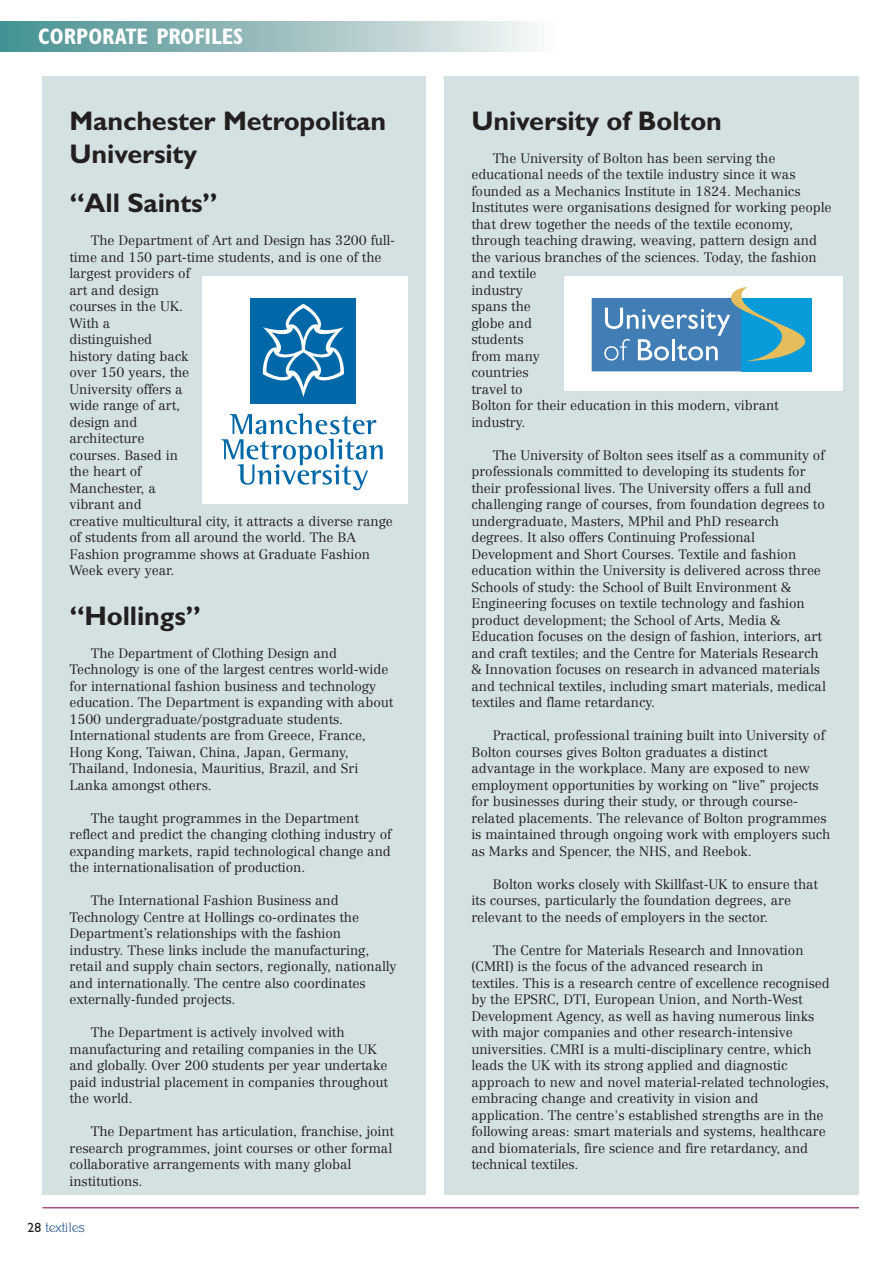
<style>
.page{position:relative;width:893px;height:1263px;background:#fff}
.page>*{position:absolute;margin:0;border:0;box-sizing:border-box;transform-origin:0 0}
.t1{font:700 27px/33px "Gill Sans";letter-spacing:-.005em;color:#231f20}
.t2{font:700 condensed 22.5px "Gill Sans";color:#fff}
.t3{font:300 13.5px/16.5px "Centennial LT";letter-spacing:-.005em;color:#231f20}
.t4{font:13.5px "Grafiko";letter-spacing:-.035em;color:#013b7f}
.s1{font-family:"Gill Sans";color:#231f20}
</style>
<div class="page">
<hr style="left:43px;top:1207px;width:816px;height:1px;background:#a64c7e">
<div style="left:43px;top:77px;width:383px;height:1118px;background:#d4e1e2"></div>
<div style="left:444px;top:77px;width:415px;height:1118px;background:#d4e1e2"></div>
<div style="left:0;top:21px;width:555px;height:30px;background:linear-gradient(to right,#448d8e,#f8f6f6)"></div>
<div style="left:202px;top:277px;width:205px;height:227px;background:#fff"></div>
<div style="left:251px;top:298px;width:105px;height:105px;background:#0068a9"></div>
<svg style="left:221px;top:413px;width:162px;height:77px"></svg>
<svg style="left:262px;top:304px;width:83px;height:93px"></svg>
<div style="left:564px;top:277px;width:278px;height:114px;background:#fff"></div>
<svg style="left:592px;top:287px;width:220px;height:84px"></svg>
<h2 class="t2" style="left:38px;top:28px;width:207px">CORPORATE PROFILES</h2>
<h1 class="t1" style="left:70px;top:107px;width:318px">Manchester Metropolitan<br>University</h1>
<h1 class="t1" style="left:70px;top:189px;width:150px">“All Saints”</h1>
<p class="t3" style="left:70px;top:233px;width:327px;text-indent:21px">The Department of Art and Design has 3200 full&shy;time and 150 part-time students, and is one of the largest providers of<br>art and design<br>courses in the UK.<br>With a<br>distinguished<br>history dating back<br>over 150 years, the<br>University offers a<br>wide range of art,<br>design and<br>architecture<br>courses. Based in<br>the heart of<br>Manchester, a<br>vibrant and<br>creative multicultural city, it attracts a diverse range of students from all around the world. The BA<br>Fashion programme shows at Graduate Fashion<br>Week every year.</p>
<h1 class="t1" style="left:70px;top:602px;width:133px">“Hollings”</h1>
<p class="t3" style="left:70px;top:646px;width:325px;text-indent:21px">The Department of Clothing Design and Technology is one of the largest centres world-wide for international fashion business and technology education. The Department is expanding with about 1500 undergraduate/postgraduate students.<br>International students are from Greece, France, Hong Kong, Taiwan, China, Japan, Germany, Thailand, Indonesia, Mauritius, Brazil, and Sri Lanka amongst others.</p>
<p class="t3" style="left:70px;top:811px;width:323px;text-indent:21px">The taught programmes in the Department reflect and predict the changing clothing industry of expanding markets, rapid technological change and the internationalisation of production.</p>
<p class="t3" style="left:70px;top:893px;width:328px;text-indent:21px">The International Fashion Business and Technology Centre at Hollings co-ordinates the Department’s relationships with the fashion industry. These links include the manufacturing, retail and supply chain sectors, regionally, nationally and internationally. The centre also coordinates externally-funded projects.</p>
<p class="t3" style="left:70px;top:1025px;width:320px;text-indent:21px">The Department is actively involved with manufacturing and retailing companies in the UK and globally. Over 200 students per year undertake paid industrial placement in companies throughout the world.</p>
<p class="t3" style="left:70px;top:1124px;width:326px;text-indent:21px">The Department has articulation, franchise, joint research programmes, joint courses or other formal collaborative arrangements with many global institutions.</p>
<p class="t4" style="left:28px;top:1222px;width:59px"><span class="s1">28</span> textiles</p>
<h1 class="t1" style="left:471px;top:107px;width:252px">University of Bolton</h1>
<p class="t3" style="left:471px;top:151px;width:361px;text-indent:21px">The University of Bolton has been serving the educational needs of the textile industry since it was founded as a Mechanics Institute in 1824. Mechanics<br>Institutes were organisations designed for working people that drew together the needs of the textile economy, through teaching drawing, weaving, pattern design and the various branches of the sciences. Today, the fashion and textile<br>industry<br>spans the<br>globe and<br>students<br>from many<br>countries<br>travel to<br>Bolton for their education in this modern, vibrant industry.</p>
<p class="t3" style="left:471px;top:448px;width:356px;text-indent:21px">The University of Bolton sees itself as a community of professionals committed to developing its students for their professional lives. The University offers a full and challenging range of courses, from foundation degrees to undergraduate, Masters, MPhil and PhD research degrees. It also offers Continuing Professional Development and Short Courses. Textile and fashion education within the University is delivered across three Schools of study: the School of Built Environment &amp; Engineering focuses on textile technology and fashion product development; the School of Arts, Media &amp; Education focuses on the design of fashion, interiors, art and craft textiles; and the Centre for Materials Research &amp; Innovation focuses on research in advanced materials and technical textiles, including smart materials, medical textiles and flame retardancy.</p>
<p class="t3" style="left:471px;top:728px;width:361px;text-indent:21px">Practical, professional training built into University of Bolton courses gives Bolton graduates a distinct advantage in the workplace. Many are exposed to new employment opportunities by working on “live” projects for businesses during their study, or through course&shy;related placements. The relevance of Bolton programmes is maintained through ongoing work with employers such as Marks and Spencer, the NHS, and Reebok.</p>
<p class="t3" style="left:471px;top:877px;width:348px;text-indent:21px">Bolton works closely with Skillfast-UK to ensure that its courses, particularly the foundation degrees, are relevant to the needs of employers in the sector.</p>
<p class="t3" style="left:471px;top:943px;width:360px;text-indent:21px">The Centre for Materials Research and Innovation (CMRI) is the focus of the advanced research in<br>textiles. This is a research centre of excellence recognised by the EPSRC, DTI, European Union, and North-West Development Agency, as well as having numerous links with major companies and other research-intensive universities. CMRI is a multi-disciplinary centre, which leads the UK with its strong applied and diagnostic approach to new and novel material-related technologies, embracing change and creativity in vision and application. The centre's established strengths are in the following areas: smart materials and systems, healthcare and biomaterials, fire science and fire retardancy, and technical textiles.</p>
</div>
